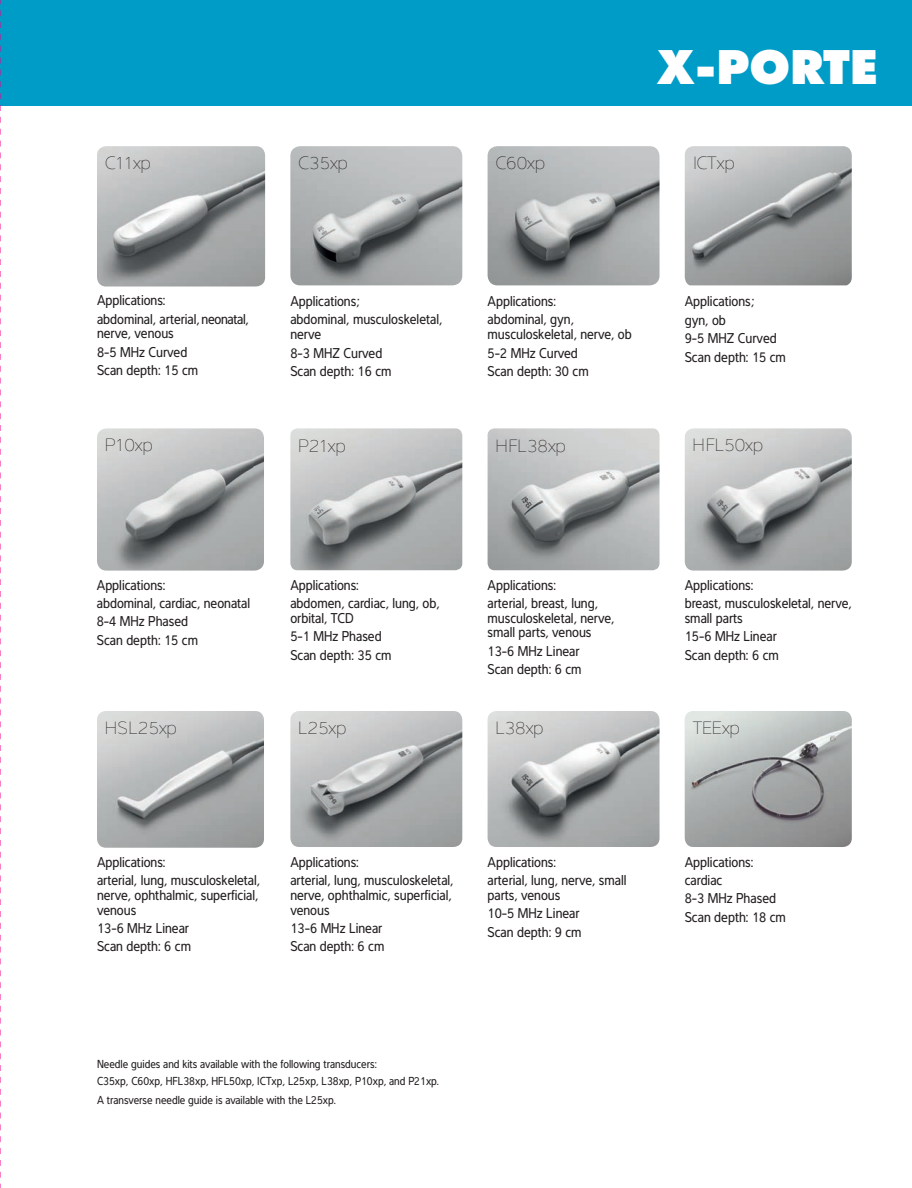
<style>
.page{position:relative;width:912px;height:1188px;background:#fff}
.page>*{position:absolute;margin:0;border:0;box-sizing:border-box;transform-origin:0 0}
.t1{font:800 45px "Futura Std";color:#fff}
.transducer_names{font:300 18.45px "Interval Sans Pro Ult";color:#231f20}
.transducers_specs{font:condensed 14.7px/14.7px "Interval Sans Pro";color:#231f20}
.tranducer__applicati{font:condensed 14.7px "Interval Sans Pro";color:#231f20}
.body_transducers{font:condensed 12px/16.5px "Interval Sans Pro";color:#231f20}
</style>
<div class="page">
<div style="left:0;top:0;width:911px;height:106px;background:#009cc8"></div>
<img style="left:97px;top:146px;width:168px;height:141px">
<img style="left:290px;top:146px;width:172px;height:139px">
<img style="left:487px;top:146px;width:172px;height:139px">
<img style="left:97px;top:711px;width:167px;height:137px">
<img style="left:684px;top:428px;width:167px;height:143px">
<img style="left:97px;top:428px;width:167px;height:143px">
<img style="left:290px;top:428px;width:172px;height:142px">
<img style="left:487px;top:428px;width:172px;height:142px">
<img style="left:290px;top:711px;width:172px;height:136px">
<img style="left:487px;top:711px;width:172px;height:136px">
<img style="left:684px;top:711px;width:167px;height:136px">
<img style="left:684px;top:146px;width:167px;height:139px">
<svg style="left:0;top:0;width:1px;height:1188px"></svg>
<p class="transducer_names" style="left:105px;top:150px;width:47px">C11xp</p>
<p class="transducer_names" style="left:298px;top:150px;width:51px">C35xp</p>
<p class="transducer_names" style="left:495px;top:150px;width:51px">C60xp</p>
<p class="t1" style="left:657px;top:38px;width:222px">X-PORTE</p>
<p class="transducer_names" style="left:693px;top:150px;width:42px">ICTxp</p>
<p class="tranducer__applicati" style="left:97px;top:289px;width:70px">Applications:</p>
<p class="transducers_specs" style="left:97px;top:311px;width:153px">abdominal, arterial, neonatal, nerve, venous</p>
<p class="transducers_specs" style="left:97px;top:344px;width:92px">8-5 MHz Curved</p>
<p class="transducers_specs" style="left:97px;top:362px;width:103px">Scan depth: 15 cm</p>
<p class="transducer_names" style="left:105px;top:432px;width:49px">P10xp</p>
<p class="tranducer__applicati" style="left:290px;top:290px;width:71px">Applications;</p>
<p class="transducers_specs" style="left:290px;top:312px;width:153px">abdominal, musculoskeletal, nerve</p>
<p class="transducers_specs" style="left:290px;top:345px;width:93px">8-3 MHZ Curved</p>
<p class="transducers_specs" style="left:290px;top:363px;width:103px">Scan depth: 16 cm</p>
<p class="transducer_names" style="left:298px;top:433px;width:48px">P21xp</p>
<p class="tranducer__applicati" style="left:487px;top:290px;width:70px">Applications:</p>
<p class="transducers_specs" style="left:487px;top:312px;width:146px">abdominal, gyn, musculoskeletal, nerve, ob</p>
<p class="transducers_specs" style="left:487px;top:345px;width:92px">5-2 MHz Curved</p>
<p class="transducers_specs" style="left:487px;top:363px;width:103px">Scan depth: 30 cm</p>
<p class="transducer_names" style="left:495px;top:433px;width:71px">HFL38xp</p>
<p class="tranducer__applicati" style="left:684px;top:291px;width:71px">Applications;</p>
<p class="transducers_specs" style="left:684px;top:312px;width:43px">gyn, ob</p>
<p class="transducers_specs" style="left:684px;top:330px;width:93px">9-5 MHZ Curved</p>
<p class="transducers_specs" style="left:684px;top:349px;width:103px">Scan depth: 15 cm</p>
<p class="transducer_names" style="left:692px;top:432px;width:71px">HFL50xp</p>
<p class="tranducer__applicati" style="left:97px;top:574px;width:70px">Applications:</p>
<p class="transducers_specs" style="left:97px;top:595px;width:155px">abdominal, cardiac, neonatal</p>
<p class="transducers_specs" style="left:97px;top:613px;width:93px">8-4 MHz Phased</p>
<p class="transducers_specs" style="left:97px;top:632px;width:103px">Scan depth: 15 cm</p>
<p class="transducer_names" style="left:105px;top:715px;width:73px">HSL25xp</p>
<p class="tranducer__applicati" style="left:290px;top:574px;width:70px">Applications:</p>
<p class="transducers_specs" style="left:290px;top:595px;width:151px">abdomen, cardiac, lung, ob, orbital, TCD</p>
<p class="transducers_specs" style="left:290px;top:628px;width:93px">5-1 MHz Phased</p>
<p class="transducers_specs" style="left:290px;top:647px;width:103px">Scan depth: 35 cm</p>
<p class="transducer_names" style="left:298px;top:715px;width:49px">L25xp</p>
<p class="tranducer__applicati" style="left:487px;top:574px;width:70px">Applications:</p>
<p class="transducers_specs" style="left:487px;top:595px;width:128px">arterial, breast, lung, musculoskeletal, nerve, small parts, venous</p>
<p class="transducers_specs" style="left:487px;top:643px;width:93px">13-6 MHz Linear</p>
<p class="transducers_specs" style="left:487px;top:661px;width:95px">Scan depth: 6 cm</p>
<p class="tranducer__applicati" style="left:684px;top:574px;width:70px">Applications:</p>
<p class="transducers_specs" style="left:684px;top:595px;width:168px">breast, musculoskeletal, nerve, small parts</p>
<p class="transducers_specs" style="left:684px;top:628px;width:93px">15-6 MHz Linear</p>
<p class="transducers_specs" style="left:684px;top:647px;width:95px">Scan depth: 6 cm</p>
<p class="transducer_names" style="left:495px;top:715px;width:49px">L38xp</p>
<p class="transducer_names" style="left:692px;top:715px;width:48px">TEExp</p>
<p class="tranducer__applicati" style="left:97px;top:851px;width:70px">Applications:</p>
<p class="transducers_specs" style="left:97px;top:872px;width:165px">arterial, lung, musculoskeletal, nerve, ophthalmic, superficial, venous</p>
<p class="transducers_specs" style="left:97px;top:920px;width:93px">13-6 MHz Linear</p>
<p class="transducers_specs" style="left:97px;top:938px;width:95px">Scan depth: 6 cm</p>
<p class="tranducer__applicati" style="left:290px;top:851px;width:70px">Applications:</p>
<p class="transducers_specs" style="left:290px;top:872px;width:165px">arterial, lung, musculoskeletal, nerve, ophthalmic, superficial, venous</p>
<p class="transducers_specs" style="left:290px;top:920px;width:93px">13-6 MHz Linear</p>
<p class="transducers_specs" style="left:290px;top:938px;width:95px">Scan depth: 6 cm</p>
<p class="tranducer__applicati" style="left:487px;top:851px;width:70px">Applications:</p>
<p class="transducers_specs" style="left:487px;top:872px;width:140px">arterial, lung, nerve, small parts, venous</p>
<p class="transducers_specs" style="left:487px;top:905px;width:93px">10-5 MHz Linear</p>
<p class="transducers_specs" style="left:487px;top:924px;width:95px">Scan depth: 9 cm</p>
<p class="body_transducers" style="left:97px;top:1055px;width:343px">Needle guides and kits available with the following transducers:<br>C35xp, C60xp, HFL38xp, HFL50xp, ICTxp, L25xp, L38xp, P10xp, and P21xp.</p>
<p class="body_transducers" style="left:97px;top:1091px;width:240px">A transverse needle guide is available with the L25xp.</p>
<p class="tranducer__applicati" style="left:684px;top:851px;width:70px">Applications:</p>
<p class="transducers_specs" style="left:684px;top:872px;width:39px">cardiac</p>
<p class="transducers_specs" style="left:684px;top:891px;width:93px">8-3 MHz Phased</p>
<p class="transducers_specs" style="left:684px;top:909px;width:103px">Scan depth: 18 cm</p>
</div>
